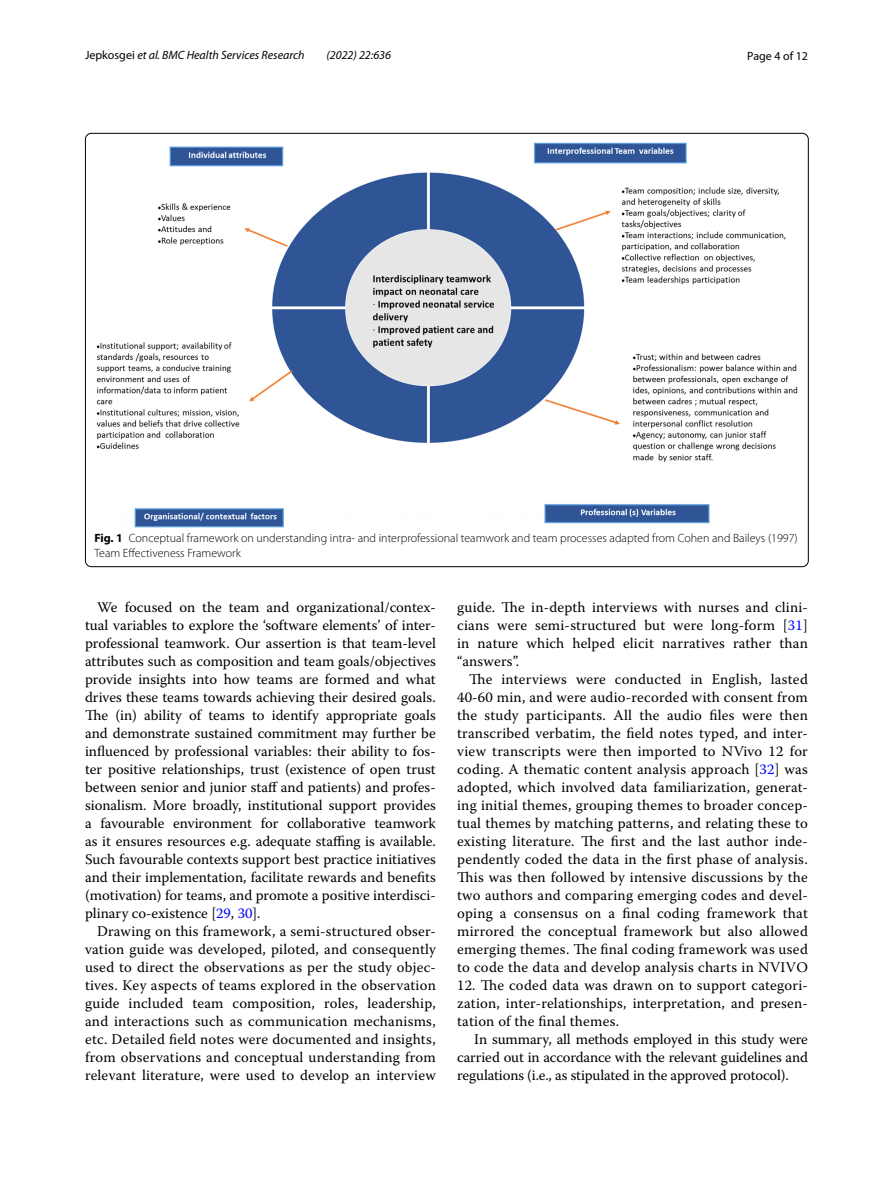
<style>
.page{position:relative;width:893px;height:1187px;background:#fff}
.page>*{position:absolute;margin:0;border:0;box-sizing:border-box;transform-origin:0 0}
.t1{font:14.7px/18px "Warnock Pro";letter-spacing:.015em;color:#000;text-align:justify}
.t2{font:300 12px/15px "Myriad Pro";color:#000}
.t3{font:italic 12px "Myriad Pro";color:#000}
.t4{font:12px "Myriad Pro";color:#000}
.s1{font-style:normal}
.s2{font-weight:700}
.s3{color:#00f}
</style>
<div class="page">
<img style="left:97px;top:142px;width:700px;height:385px">
<p class="t3" style="left:85px;top:48px;width:221px"><span class="s1">Jepkosgei</span> et al. BMC Health Services Research</p>
<p class="t3" style="left:326px;top:48px;width:66px">(2022) 22:636</p>
<p class="t4" style="left:747px;top:48px;width:62px">Page 4 of 12</p>
<p class="t2" style="left:94px;top:531px;width:705px"><span class="s2">Fig. 1</span> Conceptual framework on understanding intra- and interprofessional teamwork and team processes adapted from Cohen and Baileys (1997)<br>Team Effectiveness Framework</p>
<p class="t1" style="left:85px;top:597px;width:352px;text-indent:12px">We focused on the team and organizational/contex&shy;tual variables to explore the ‘software elements’ of inter&shy;professional teamwork. Our assertion is that team-level attributes such as composition and team goals/objectives provide insights into how teams are formed and what drives these teams towards achieving their desired goals.<br>The (in) ability of teams to identify appropriate goals and demonstrate sustained commitment may further be influenced by professional variables: their ability to fos&shy;ter positive relationships, trust (existence of open trust between senior and junior staff and patients) and profes&shy;sionalism. More broadly, institutional support provides a favourable environment for collaborative teamwork as it ensures resources e.g. adequate staffing is available.<br>Such favourable contexts support best practice initiatives and their implementation, facilitate rewards and benefits (motivation) for teams, and promote a positive interdisci&shy;plinary co-existence [<span class="s3">29</span>, <span class="s3">30</span>].</p>
<p class="t1" style="left:85px;top:921px;width:352px;text-indent:12px">Drawing on this framework, a semi-structured obser&shy;vation guide was developed, piloted, and consequently used to direct the observations as per the study objec&shy;tives. Key aspects of teams explored in the observation guide included team composition, roles, leadership, and interactions such as communication mechanisms, etc. Detailed field notes were documented and insights, from observations and conceptual understanding from relevant literature, were used to develop an interview</p>
<p class="t1" style="left:457px;top:597px;width:352px">guide. The in-depth interviews with nurses and clini&shy;cians were semi-structured but were long-form [<span class="s3">31</span>] in nature which helped elicit narratives rather than “answers”.</p>
<p class="t1" style="left:457px;top:669px;width:352px;text-indent:12px">The interviews were conducted in English, lasted 40-60 min, and were audio-recorded with consent from the study participants. All the audio files were then transcribed verbatim, the field notes typed, and inter&shy;view transcripts were then imported to NVivo 12 for coding. A thematic content analysis approach [<span class="s3">32</span>] was adopted, which involved data familiarization, generat&shy;ing initial themes, grouping themes to broader concep&shy;tual themes by matching patterns, and relating these to existing literature. The first and the last author inde&shy;pendently coded the data in the first phase of analysis.<br>This was then followed by intensive discussions by the two authors and comparing emerging codes and devel&shy;oping a consensus on a final coding framework that mirrored the conceptual framework but also allowed emerging themes. The final coding framework was used to code the data and develop analysis charts in NVIVO</p>
<p class="t1" style="left:457px;top:975px;width:352px">12. The coded data was drawn on to support categori&shy;zation, inter-relationships, interpretation, and presen&shy;tation of the final themes.</p>
<p class="t1" style="left:457px;top:1029px;width:352px;text-indent:17px">In summary, all methods employed in this study were carried out in accordance with the relevant guidelines and regulations (i.e., as stipulated in the approved protocol).</p>
</div>
